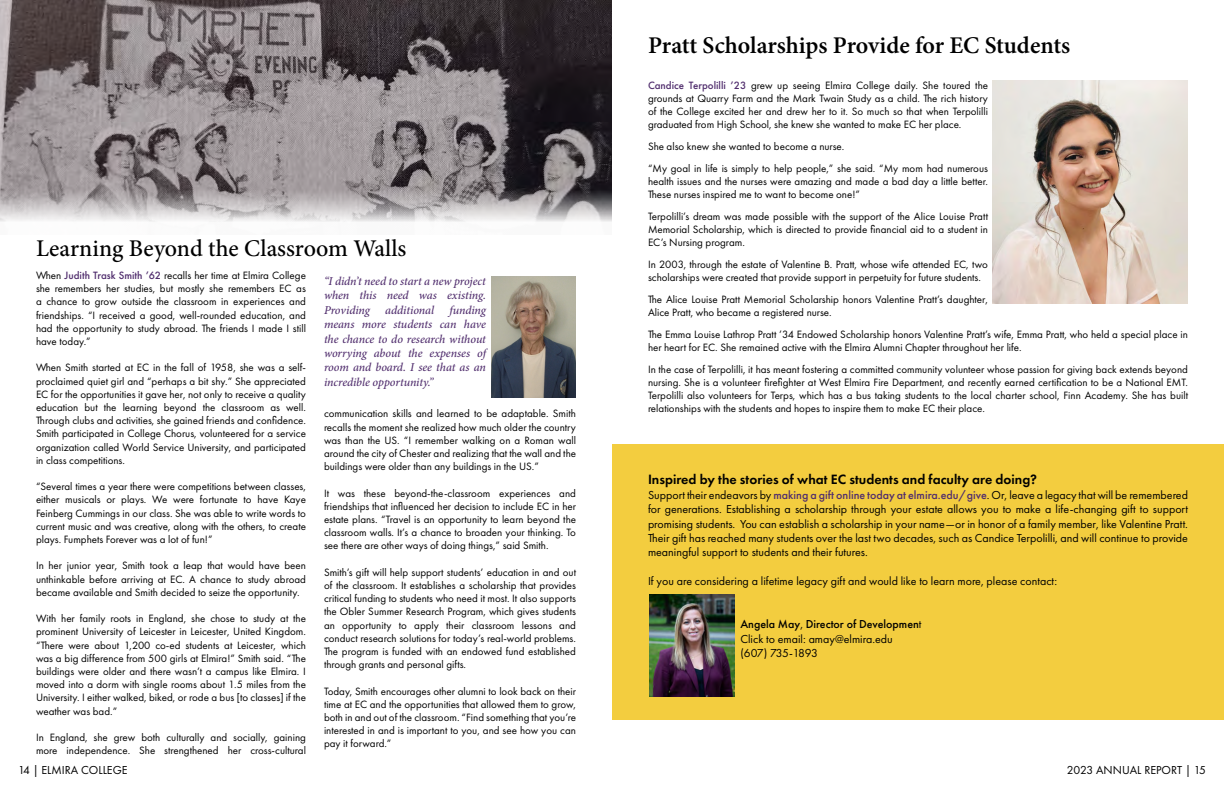
<style>
.page{position:relative;width:1224px;height:792px;background:#fff}
.page>*{position:absolute;margin:0;border:0;box-sizing:border-box;transform-origin:0 0}
.t1{font:600 24px "Minion Pro";letter-spacing:-.005em;color:#000}
.t2{font:500 24px "Minion Pro";color:#000}
.t3{font:600 14px "Futura PT";color:#000}
.t4{font:12px/14.4px "Futura PT";color:#000;text-align:justify}
.t5{font:italic 500 12px/14.4px "Minion Pro";letter-spacing:-.005em;color:#502d6d;text-align:justify}
.t6{font:11px/13.2px "Futura PT";color:#000;text-align:justify}
.s1{font-weight:500;color:#502d6d}
.s2{font-weight:500}
</style>
<div class="page">
<div style="left:612px;top:445px;width:612px;height:275px;background:#f3cd3f"></div>
<img style="left:0;top:0;width:612px;height:190px">
<svg style="left:0;top:190px;width:612px;height:32px"></svg>
<img style="left:491px;top:276px;width:85px;height:121px">
<img style="left:993px;top:81px;width:195px;height:223px">
<img style="left:649px;top:595px;width:86px;height:102px">
<h1 class="t2" style="left:36px;top:233px;width:372px">Learning Beyond the Classroom Walls</h1>
<p class="t6" style="left:36px;top:269px;width:272px">When <span class="s1">Judith Trask Smith ’62</span> recalls her time at Elmira College she remembers her studies, but mostly she remembers EC as a chance to grow outside the classroom in experiences and friendships. “I received a good, well-rounded education, and had the opportunity to study abroad. The friends I made I still have today.”</p>
<p class="t6" style="left:36px;top:361px;width:272px">When Smith started at EC in the fall of 1958, she was a self&shy;proclaimed quiet girl and “perhaps a bit shy.” She appreciated EC for the opportunities it gave her, not only to receive a quality education but the learning beyond the classroom as well.<br>Through clubs and activities, she gained friends and confidence.<br>Smith participated in College Chorus, volunteered for a service organization called World Service University, and participated in class competitions.</p>
<p class="t6" style="left:36px;top:480px;width:272px">“Several times a year there were competitions between classes, either musicals or plays. We were fortunate to have Kaye Feinberg Cummings in our class. She was able to write words to current music and was creative, along with the others, to create plays. Fumphets Forever was a lot of fun!”</p>
<p class="t6" style="left:36px;top:559px;width:272px">In her junior year, Smith took a leap that would have been unthinkable before arriving at EC. A chance to study abroad became available and Smith decided to seize the opportunity.</p>
<p class="t6" style="left:36px;top:612px;width:272px">With her family roots in England, she chose to study at the prominent University of Leicester in Leicester, United Kingdom. “There were about 1,200 co-ed students at Leicester, which was a big difference from 500 girls at Elmira!” Smith said. “The buildings were older and there wasn’t a campus like Elmira. I moved into a dorm with single rooms about 1.5 miles from the University. I either walked, biked, or rode a bus [to classes] if the weather was bad.”</p>
<p class="t6" style="left:36px;top:731px;width:272px">In England, she grew both culturally and socially, gaining more independence. She strengthened her cross-cultural</p>
<p class="t5" style="left:324px;top:274px;width:164px">“I didn’t need to start a new project when this need was existing.<br>Providing</p>
<p class="t5" style="left:324px;top:303px;width:163px;text-indent:125px">funding means more students can have the chance to do research without worrying about the expenses of room and board. I see that as an incredible opportunity.”</p>
<p class="t5" style="left:385px;top:303px;width:50px">additional</p>
<p class="t6" style="left:324px;top:407px;width:254px">communication skills and learned to be adaptable. Smith recalls the moment she realized how much older the country was than the US. “I remember walking on a Roman wall around the city of Chester and realizing that the wall and the buildings were older than any buildings in the US.”</p>
<p class="t6" style="left:324px;top:486px;width:254px">It was these beyond-the-classroom experiences and friendships that influenced her decision to include EC in her estate plans. “Travel is an opportunity to learn beyond the classroom walls. It’s a chance to broaden your thinking. To see there are other ways of doing things,” said Smith.</p>
<p class="t6" style="left:324px;top:565px;width:254px">Smith’s gift will help support students’ education in and out of the classroom. It establishes a scholarship that provides critical funding to students who need it most. It also supports the Obler Summer Research Program, which gives students an opportunity to apply their classroom lessons and conduct research solutions for today’s real-world problems.<br>The program is funded with an endowed fund established through grants and personal gifts.</p>
<p class="t6" style="left:324px;top:684px;width:254px">Today, Smith encourages other alumni to look back on their time at EC and the opportunities that allowed them to grow, both in and out of the classroom. “Find something that you’re interested in and is important to you, and see how you can pay it forward.”</p>
<h1 class="t1" style="left:648px;top:29px;width:424px">Pratt Scholarships Provide for EC Students</h1>
<p class="t6" style="left:648px;top:79px;width:342px"><span class="s1">Candice Terpolilli ’23</span> grew up seeing Elmira College daily. She toured the grounds at Quarry Farm and the Mark Twain Study as a child. The rich history of the College excited her and drew her to it. So much so that when Terpolilli graduated from High School, she knew she wanted to make EC her place.</p>
<p class="t6" style="left:648px;top:135px;width:342px;line-height:22px">She also knew she wanted to become a nurse.<br>“My goal in life is simply to help people,” she said. “My mom had numerous</p>
<p class="t6" style="left:648px;top:175px;width:341px">health issues and the nurses were amazing and made a bad day a little better.<br>These nurses inspired me to want to become one!”</p>
<p class="t6" style="left:648px;top:210px;width:342px">Terpolilli’s dream was made possible with the support of the Alice Louise Pratt Memorial Scholarship, which is directed to provide financial aid to a student in EC’s Nursing program.</p>
<p class="t6" style="left:648px;top:258px;width:342px">In 2003, through the estate of Valentine B. Pratt, whose wife attended EC, two scholarships were created that provide support in perpetuity for future students.</p>
<p class="t6" style="left:648px;top:293px;width:342px">The Alice Louise Pratt Memorial Scholarship honors Valentine Pratt’s daughter,<br>Alice Pratt, who became a registered nurse.</p>
<p class="t6" style="left:648px;top:328px;width:542px">The Emma Louise Lathrop Pratt ’34 Endowed Scholarship honors Valentine Pratt’s wife, Emma Pratt, who held a special place in her heart for EC. She remained active with the Elmira Alumni Chapter throughout her life.</p>
<p class="t6" style="left:648px;top:363px;width:542px">In the case of Terpolilli, it has meant fostering a committed community volunteer whose passion for giving back extends beyond nursing. She is a volunteer firefighter at West Elmira Fire Department, and recently earned certification to be a National EMT.<br>Terpolilli also volunteers for Terps, which has a bus taking students to the local charter school, Finn Academy. She has built relationships with the students and hopes to inspire them to make EC their place.</p>
<p class="t3" style="left:648px;top:471px;width:391px">Inspired by the stories of what EC students and faculty are doing?</p>
<p class="t4" style="left:648px;top:488px;width:542px">Support their endeavors by <span class="s1">making a gift online today at elmira.edu/give</span>. Or, leave a legacy that will be remembered for generations. Establishing a scholarship through your estate allows you to make a life-changing gift to support promising students. You can establish a scholarship in your name—or in honor of a family member, like Valentine Pratt.<br>Their gift has reached many students over the last two decades, such as Candice Terpolilli, and will continue to provide meaningful support to students and their futures.</p>
<p class="t4" style="left:648px;top:574px;width:411px">If you are considering a lifetime legacy gift and would like to learn more, please contact:</p>
<p class="t4" style="left:740px;top:617px;width:183px;text-align:left"><span class="s2">Angela May</span>, <span class="s2">Director of Developmen</span>t<br>Click to email: amay@elmira.edu (607) 735-1893</p>
<p class="t4" style="left:18px;top:763px;width:111px">14 | ELMIRA COLLEGE</p>
<p class="t4" style="left:1067px;top:762px;width:141px">2023 ANNUAL REPORT | 15</p>
</div>
